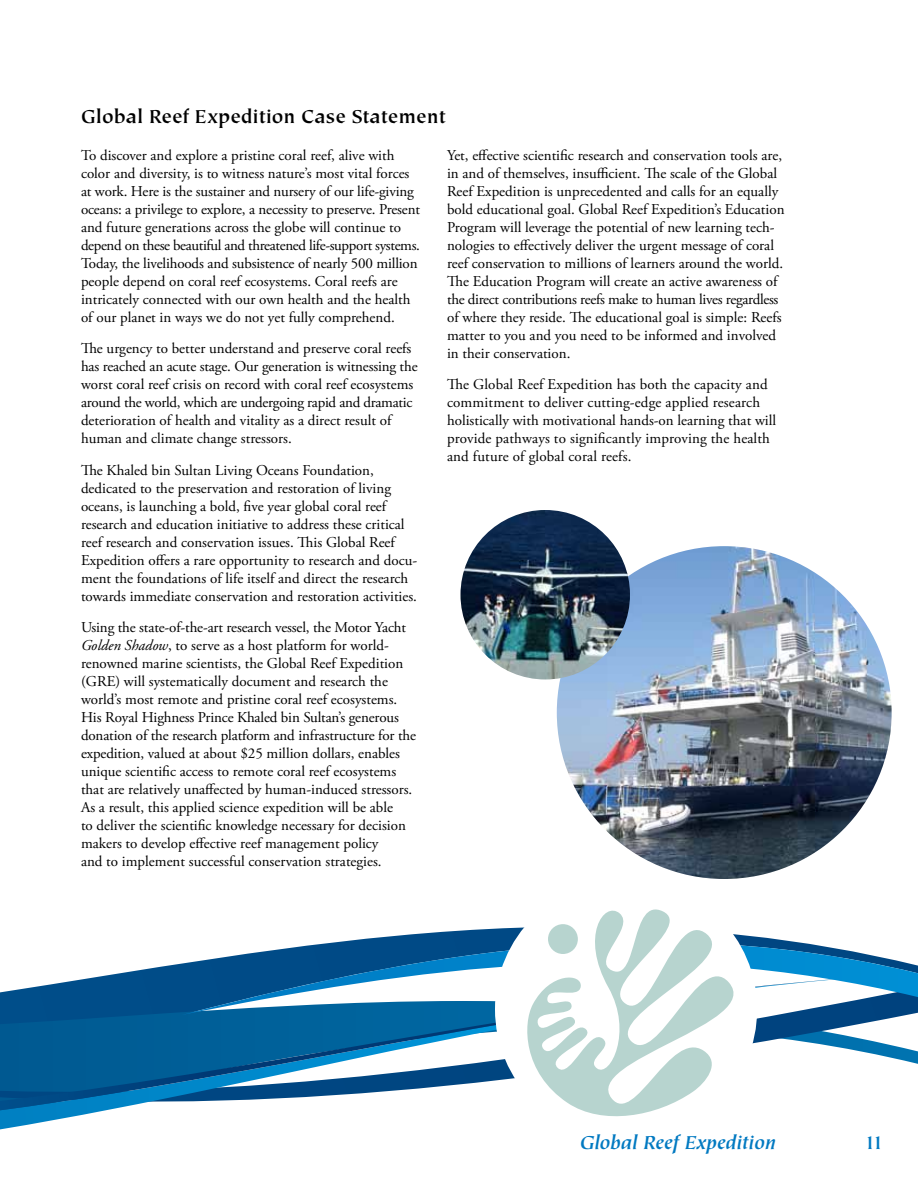
<style>
.page{position:relative;width:918px;height:1188px;background:#fff}
.page>*{position:absolute;margin:0;border:0;box-sizing:border-box;transform-origin:0 0}
.t1{font:700 21px "Tiepolo";color:#000}
.t2{font:italic 700 21px "Tiepolo";color:#0079c1}
.t3{font:700 21px "Tiepolo";color:#0079c1}
.t4{font:15px/18px "Adobe Garamond Pro";color:#000}
.s1{font-style:italic}
</style>
<div class="page">
<svg style="left:116px;top:927px;width:406px;height:47px"></svg>
<svg style="left:0;top:1110px;width:107px;height:19px"></svg>
<svg style="left:0;top:974px;width:918px;height:136px"></svg>
<svg style="left:181px;top:933px;width:737px;height:82px"></svg>
<div style="left:495px;top:879px;width:262px;height:261px;background:#fff;border-radius:50%"></div>
<svg style="left:522px;top:909px;width:235px;height:208px"></svg>
<div style="left:548px;top:924px;width:30px;height:30px;background:#b7d4cf;border-radius:50%"></div>
<img style="left:557px;top:546px;width:335px;height:333px">
<img style="left:460px;top:510px;width:170px;height:169px;border-radius:85px">
<h1 class="t1" style="left:81px;top:105px;width:366px">Global Reef Expedition Case Statement</h1>
<p class="t4" style="left:81px;top:147px;width:341px">To discover and explore a pristine coral reef, alive with color and diversity, is to witness nature’s most vital forces at work. Here is the sustainer and nursery of our life-giving oceans: a privilege to explore, a necessity to preserve. Present and future generations across the globe will continue to depend on these beautiful and threatened life-support systems.<br>Today, the livelihoods and subsistence of nearly 500 million people depend on coral reef ecosystems. Coral reefs are intricately connected with our own health and the health of our planet in ways we do not yet fully comprehend.</p>
<p class="t4" style="left:81px;top:340px;width:338px">The urgency to better understand and preserve coral reefs has reached an acute stage. Our generation is witnessing the worst coral reef crisis on record with coral reef ecosystems around the world, which are undergoing rapid and dramatic deterioration of health and vitality as a direct result of human and climate change stressors.</p>
<p class="t4" style="left:81px;top:462px;width:338px">The Khaled bin Sultan Living Oceans Foundation, dedicated to the preservation and restoration of living oceans, is launching a bold, five year global coral reef research and education initiative to address these critical reef research and conservation issues. This Global Reef Expedition offers a rare opportunity to research and docu&shy;ment the foundations of life itself and direct the research towards immediate conservation and restoration activities.</p>
<p class="t4" style="left:81px;top:619px;width:337px">Using the state-of-the-art research vessel, the Motor Yacht <span class="s1">Golden Shadow</span>, to serve as a host platform for world&shy;renowned marine scientists, the Global Reef Expedition (GRE) will systematically document and research the world’s most remote and pristine coral reef ecosystems.<br>His Royal Highness Prince Khaled bin Sultan’s generous donation of the research platform and infrastructure for the expedition, valued at about $25 million dollars, enables unique scientific access to remote coral reef ecosystems that are relatively unaffected by human-induced stressors.<br>As a result, this applied science expedition will be able<br>to deliver the scientific knowledge necessary for decision makers to develop effective reef management policy<br>and to implement successful conservation strategies.</p>
<p class="t4" style="left:447px;top:147px;width:339px">Yet, effective scientific research and conservation tools are, in and of themselves, insufficient. The scale of the Global Reef Expedition is unprecedented and calls for an equally bold educational goal. Global Reef Expedition’s Education Program will leverage the potential of new learning tech&shy;nologies to effectively deliver the urgent message of coral reef conservation to millions of learners around the world.<br>The Education Program will create an active awareness of the direct contributions reefs make to human lives regardless of where they reside. The educational goal is simple: Reefs matter to you and you need to be informed and involved in their conservation.</p>
<p class="t4" style="left:447px;top:376px;width:331px">The Global Reef Expedition has both the capacity and commitment to deliver cutting-edge applied research holistically with motivational hands-on learning that will provide pathways to significantly improving the health and future of global coral reefs.</p>
<h1 class="t2" style="left:580px;top:1131px;width:197px">Global Reef Expedition</h1>
<h1 class="t3" style="left:864px;top:1131px;width:22px">11</h1>
</div>
